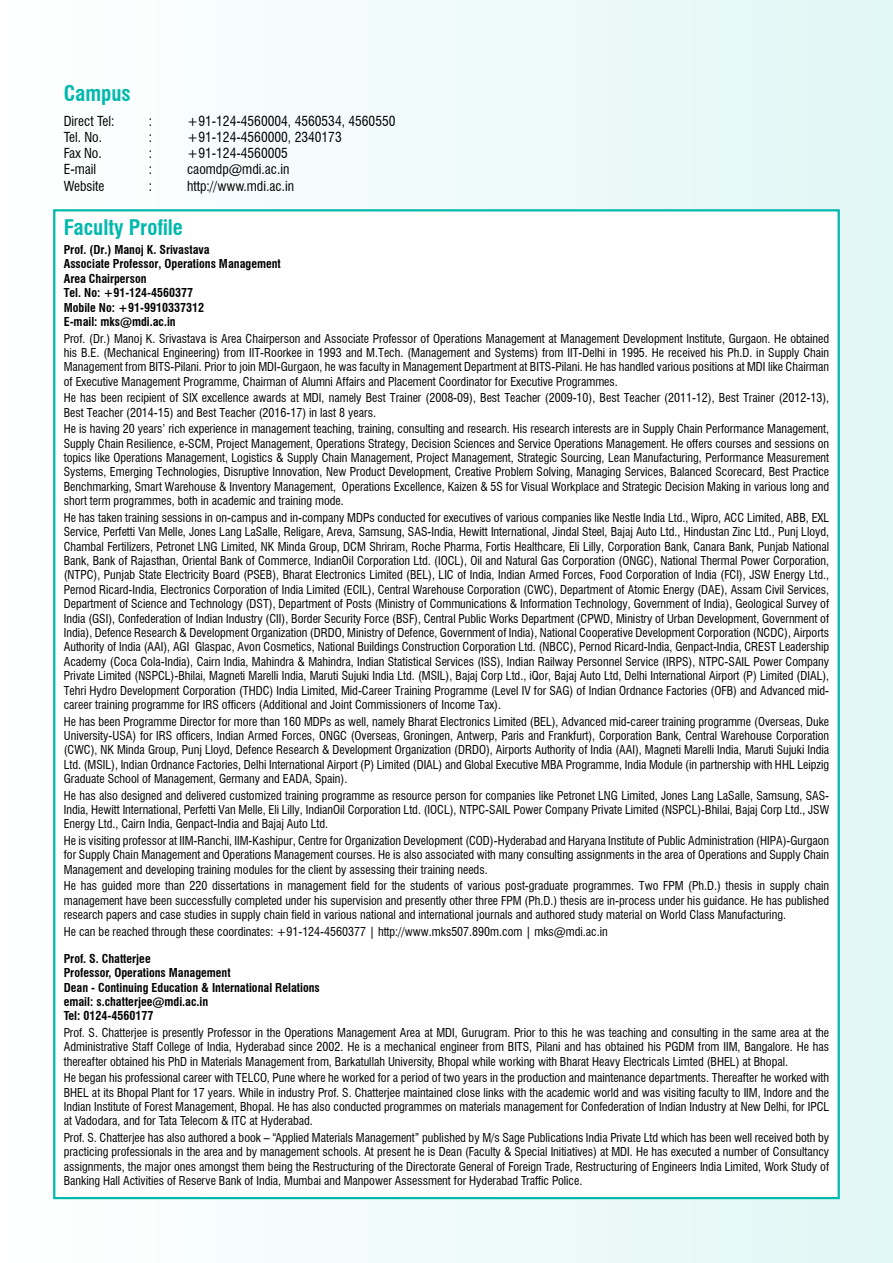
<style>
.page{position:relative;width:893px;height:1263px;background:#fff}
.page>*{position:absolute;margin:0;border:0;box-sizing:border-box;transform-origin:0 0}
.t1{font:700 condensed 21px "Swiss 721 BT";color:#00b9ad}
.t2{font:condensed 13.5px "Swiss 721 BT";color:#000}
.t3{font:condensed 12px/14.4px "Swiss 721 BT";color:#000;text-align:justify}
.t4{font:700 condensed 12px/14.4px "Swiss 721 BT";color:#000}
</style>
<div class="page">
<div style="left:0;top:0;width:893px;height:1263px;background:linear-gradient(to right,#fff,#e1f7f5)"></div>
<div style="left:53px;top:209px;width:787px;height:990px;background:#fff;border:2px solid #00b9ad"></div>
<h1 class="t1" style="left:64px;top:81px;width:69px">Campus</h1>
<p class="t2" style="left:64px;top:113px;width:52px">Direct Tel:</p>
<p class="t2" style="left:149px;top:113px;width:5px">:</p>
<p class="t2" style="left:187px;top:113px;width:210px">+91-124-4560004, 4560534, 4560550</p>
<p class="t2" style="left:64px;top:129px;width:40px">Tel. No.</p>
<p class="t2" style="left:149px;top:129px;width:5px">:</p>
<p class="t2" style="left:187px;top:129px;width:156px">+91-124-4560000, 2340173</p>
<p class="t2" style="left:64px;top:145px;width:40px">Fax No.</p>
<p class="t2" style="left:149px;top:145px;width:5px">:</p>
<p class="t2" style="left:187px;top:145px;width:102px">+91-124-4560005</p>
<p class="t2" style="left:64px;top:161px;width:34px">E-mail</p>
<p class="t2" style="left:149px;top:161px;width:5px">:</p>
<p class="t2" style="left:187px;top:161px;width:104px">caomdp@mdi.ac.in</p>
<p class="t2" style="left:64px;top:177px;width:42px">Website</p>
<p class="t2" style="left:149px;top:177px;width:5px">:</p>
<p class="t2" style="left:187px;top:177px;width:108px">http://www.mdi.ac.in</p>
<h1 class="t1" style="left:64px;top:215px;width:121px">Faculty Profile</h1>
<p class="t4" style="left:64px;top:242px;width:219px">Prof. (Dr.) Manoj K. Srivastava<br>Associate Professor, Operations Management<br>Area Chairperson<br>Tel. No: +91-124-4560377<br>Mobile No: +91-9910337312<br>E-mail: mks@mdi.ac.in</p>
<p class="t3" style="left:64px;top:331px;width:767px">Prof. (Dr.) Manoj K. Srivastava is Area Chairperson and Associate Professor of Operations Management at Management Development Institute, Gurgaon. He obtained his B.E. (Mechanical Engineering) from IIT-Roorkee in 1993 and M.Tech. (Management and Systems) from IIT-Delhi in 1995. He received his Ph.D. in Supply Chain Management from BITS-Pilani. Prior to join MDI-Gurgaon, he was faculty in Management Department at BITS-Pilani. He has handled various positions at MDI like Chairman of Executive Management Programme, Chairman of Alumni Affairs and Placement Coordinator for Executive Programmes.</p>
<p class="t3" style="left:64px;top:391px;width:767px">He has been recipient of SIX excellence awards at MDI, namely Best Trainer (2008-09), Best Teacher (2009-10), Best Teacher (2011-12), Best Trainer (2012-13),<br>Best Teacher (2014-15) and Best Teacher (2016-17) in last 8 years.</p>
<p class="t3" style="left:64px;top:422px;width:767px">He is having 20 years’ rich experience in management teaching, training, consulting and research. His research interests are in Supply Chain Performance Management, Supply Chain Resilience, e-SCM, Project Management, Operations Strategy, Decision Sciences and Service Operations Management. He offers courses and sessions on topics like Operations Management, Logistics &amp; Supply Chain Management, Project Management, Strategic Sourcing, Lean Manufacturing, Performance Measurement Systems, Emerging Technologies, Disruptive Innovation, New Product Development, Creative Problem Solving, Managing Services, Balanced Scorecard, Best Practice Benchmarking, Smart Warehouse &amp; Inventory Management, Operations Excellence, Kaizen &amp; 5S for Visual Workplace and Strategic Decision Making in various long and short term programmes, both in academic and training mode.</p>
<p class="t3" style="left:64px;top:510px;width:767px">He has taken training sessions in on-campus and in-company MDPs conducted for executives of various companies like Nestle India Ltd., Wipro, ACC Limited, ABB, EXL Service, Perfetti Van Melle, Jones Lang LaSalle, Religare, Areva, Samsung, SAS-India, Hewitt International, Jindal Steel, Bajaj Auto Ltd., Hindustan Zinc Ltd., Punj Lloyd, Chambal Fertilizers, Petronet LNG Limited, NK Minda Group, DCM Shriram, Roche Pharma, Fortis Healthcare, Eli Lilly, Corporation Bank, Canara Bank, Punjab National Bank, Bank of Rajasthan, Oriental Bank of Commerce, IndianOil Corporation Ltd. (IOCL), Oil and Natural Gas Corporation (ONGC), National Thermal Power Corporation, (NTPC), Punjab State Electricity Board (PSEB), Bharat Electronics Limited (BEL), LIC of India, Indian Armed Forces, Food Corporation of India (FCI), JSW Energy Ltd., Pernod Ricard-India, Electronics Corporation of India Limited (ECIL), Central Warehouse Corporation (CWC), Department of Atomic Energy (DAE), Assam Civil Services, Department of Science and Technology (DST), Department of Posts (Ministry of Communications &amp; Information Technology, Government of India), Geological Survey of India (GSI), Confederation of Indian Industry (CII), Border Security Force (BSF), Central Public Works Department (CPWD, Ministry of Urban Development, Government of India), Defence Research &amp; Development Organization (DRDO, Ministry of Defence, Government of India), National Cooperative Development Corporation (NCDC), Airports Authority of India (AAI), AGI Glaspac, Avon Cosmetics, National Buildings Construction Corporation Ltd. (NBCC), Pernod Ricard-India, Genpact-India, CREST Leadership Academy (Coca Cola-India), Cairn India, Mahindra &amp; Mahindra, Indian Statistical Services (ISS), Indian Railway Personnel Service (IRPS), NTPC-SAIL Power Company Private Limited (NSPCL)-Bhilai, Magneti Marelli India, Maruti Sujuki India Ltd. (MSIL), Bajaj Corp Ltd., iQor, Bajaj Auto Ltd, Delhi International Airport (P) Limited (DIAL), Tehri Hydro Development Corporation (THDC) India Limited, Mid-Career Training Programme (Level IV for SAG) of Indian Ordnance Factories (OFB) and Advanced mid&shy;career training programme for IRS officers (Additional and Joint Commissioners of Income Tax).</p>
<p class="t3" style="left:64px;top:714px;width:767px">He has been Programme Director for more than 160 MDPs as well, namely Bharat Electronics Limited (BEL), Advanced mid-career training programme (Overseas, Duke University-USA) for IRS officers, Indian Armed Forces, ONGC (Overseas, Groningen, Antwerp, Paris and Frankfurt), Corporation Bank, Central Warehouse Corporation (CWC), NK Minda Group, Punj Lloyd, Defence Research &amp; Development Organization (DRDO), Airports Authority of India (AAI), Magneti Marelli India, Maruti Sujuki India Ltd. (MSIL), Indian Ordnance Factories, Delhi International Airport (P) Limited (DIAL) and Global Executive MBA Programme, India Module (in partnership with HHL Leipzig Graduate School of Management, Germany and EADA, Spain).</p>
<p class="t3" style="left:64px;top:788px;width:767px">He has also designed and delivered customized training programme as resource person for companies like Petronet LNG Limited, Jones Lang LaSalle, Samsung, SAS-India, Hewitt International, Perfetti Van Melle, Eli Lilly, IndianOil Corporation Ltd. (IOCL), NTPC-SAIL Power Company Private Limited (NSPCL)-Bhilai, Bajaj Corp Ltd., JSW Energy Ltd., Cairn India, Genpact-India and Bajaj Auto Ltd.</p>
<p class="t3" style="left:64px;top:833px;width:767px">He is visiting professor at IIM-Ranchi, IIM-Kashipur, Centre for Organization Development (COD)-Hyderabad and Haryana Institute of Public Administration (HIPA)-Gurgaon for Supply Chain Management and Operations Management courses. He is also associated with many consulting assignments in the area of Operations and Supply Chain Management and developing training modules for the client by assessing their training needs.</p>
<p class="t3" style="left:64px;top:879px;width:767px">He has guided more than 220 dissertations in management field for the students of various post-graduate programmes. Two FPM (Ph.D.) thesis in supply chain management have been successfully completed under his supervision and presently other three FPM (Ph.D.) thesis are in-process under his guidance. He has published research papers and case studies in supply chain field in various national and international journals and authored study material on World Class Manufacturing.</p>
<p class="t3" style="left:64px;top:924px;width:545px">He can be reached through these coordinates: +91-124-4560377 | http://www.mks507.890m.com | mks@mdi.ac.in</p>
<p class="t4" style="left:64px;top:951px;width:258px">Prof. S. Chatterjee<br>Professor, Operations Management<br>Dean - Continuing Education &amp; International Relations email: s.chatterjee@mdi.ac.in<br>Tel: 0124-4560177</p>
<p class="t3" style="left:64px;top:1025px;width:767px">Prof. S. Chatterjee is presently Professor in the Operations Management Area at MDI, Gurugram. Prior to this he was teaching and consulting in the same area at the Administrative Staff College of India, Hyderabad since 2002. He is a mechanical engineer from BITS, Pilani and has obtained his PGDM from IIM, Bangalore. He has thereafter obtained his PhD in Materials Management from, Barkatullah University, Bhopal while working with Bharat Heavy Electricals Limted (BHEL) at Bhopal.</p>
<p class="t3" style="left:64px;top:1071px;width:767px">He began his professional career with TELCO, Pune where he worked for a period of two years in the production and maintenance departments. Thereafter he worked with BHEL at its Bhopal Plant for 17 years. While in industry Prof. S. Chatterjee maintained close links with the academic world and was visiting faculty to IIM, Indore and the Indian Institute of Forest Management, Bhopal. He has also conducted programmes on materials management for Confederation of Indian Industry at New Delhi, for IPCL at Vadodara, and for Tata Telecom &amp; ITC at Hyderabad.</p>
<p class="t3" style="left:64px;top:1130px;width:767px">Prof. S. Chatterjee has also authored a book – “Applied Materials Management” published by M/s Sage Publications India Private Ltd which has been well received both by practicing professionals in the area and by management schools. At present he is Dean (Faculty &amp; Special Initiatives) at MDI. He has executed a number of Consultancy assignments, the major ones amongst them being the Restructuring of the Directorate General of Foreign Trade, Restructuring of Engineers India Limited, Work Study of Banking Hall Activities of Reserve Bank of India, Mumbai and Manpower Assessment for Hyderabad Traffic Police.</p>
</div>
